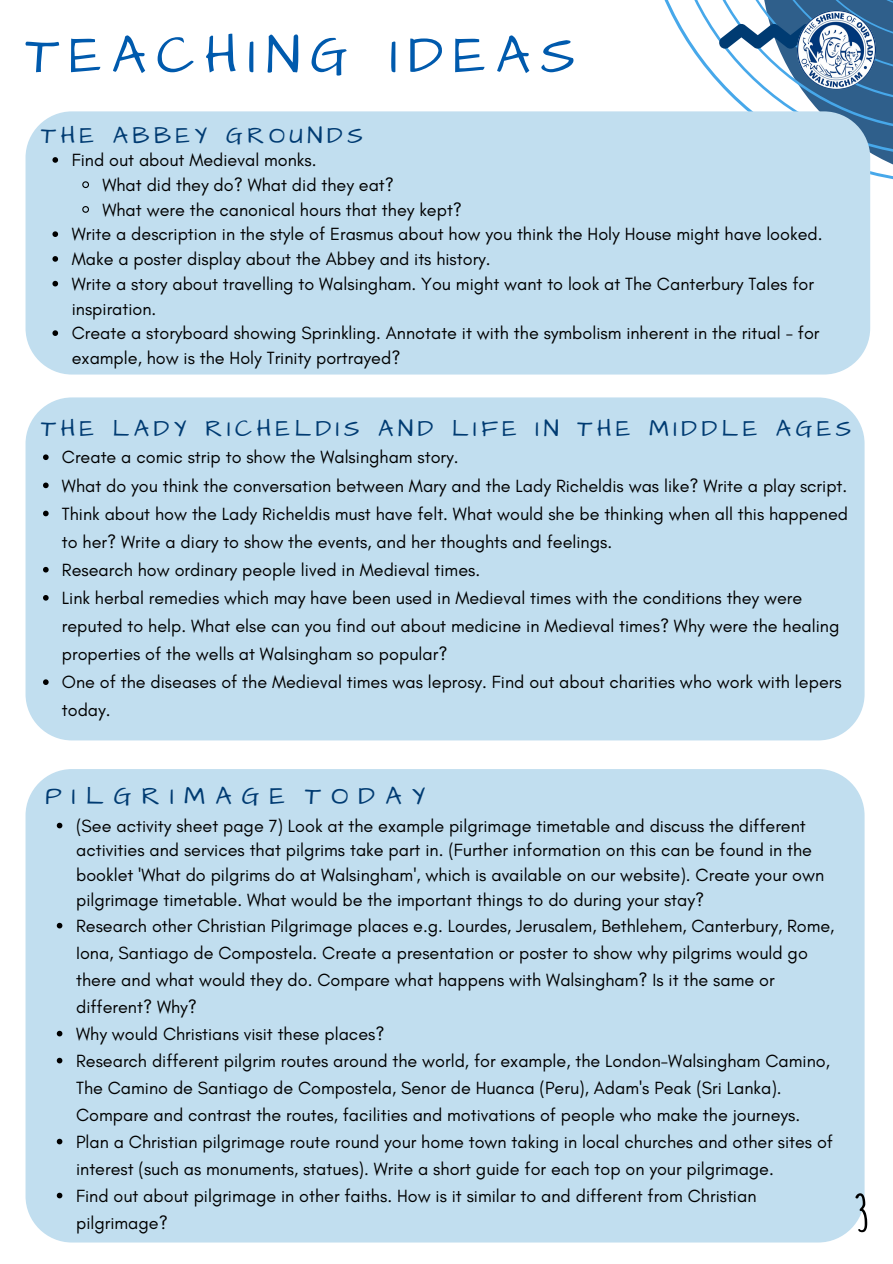
<style>
.page{position:relative;width:893px;height:1264px;background:#fff}
.page>*{position:absolute;margin:0;border:0;box-sizing:border-box;transform-origin:0 0}
.t1{font:54px "Architects Daughter";letter-spacing:.19em;color:#005aad}
.t2{font:700 50.1px "Amatic SC";color:#000}
.t3{font:25.5px "Architects Daughter";letter-spacing:.4em;color:#003b72}
.t4{font:24px "Architects Daughter";letter-spacing:.19em;color:#003b72}
.t5{font:18px/26.4px "Glacial Indifference";color:#000}
</style>
<div class="page">
<div style="left:26px;top:111px;width:844px;height:263px;background:#c1deef;border-radius:46px"></div>
<svg style="left:52px;top:157px;width:6px;height:6px"></svg>
<svg style="left:82px;top:181px;width:7px;height:8px"></svg>
<svg style="left:82px;top:206px;width:7px;height:7px"></svg>
<svg style="left:52px;top:231px;width:6px;height:6px"></svg>
<svg style="left:52px;top:256px;width:6px;height:6px"></svg>
<svg style="left:52px;top:281px;width:6px;height:5px"></svg>
<svg style="left:52px;top:330px;width:6px;height:6px"></svg>
<div style="left:26px;top:769px;width:838px;height:473px;background:#c1deef;border-radius:46px"></div>
<svg style="left:665px;top:0;width:227px;height:184px"></svg>
<div style="left:26px;top:397px;width:838px;height:343px;background:#c1deef;border-radius:46px"></div>
<img style="left:797px;top:10px;width:78px;height:79px;border-radius:50%">
<svg style="left:43px;top:454px;width:6px;height:6px"></svg>
<svg style="left:43px;top:482px;width:6px;height:6px"></svg>
<svg style="left:43px;top:510px;width:6px;height:6px"></svg>
<svg style="left:43px;top:567px;width:6px;height:5px"></svg>
<svg style="left:43px;top:595px;width:6px;height:5px"></svg>
<svg style="left:43px;top:679px;width:6px;height:6px"></svg>
<svg style="left:57px;top:822px;width:5px;height:6px"></svg>
<svg style="left:57px;top:922px;width:5px;height:6px"></svg>
<svg style="left:57px;top:1030px;width:5px;height:6px"></svg>
<svg style="left:57px;top:1057px;width:5px;height:6px"></svg>
<svg style="left:57px;top:1138px;width:5px;height:6px"></svg>
<svg style="left:57px;top:1192px;width:5px;height:6px"></svg>
<h1 class="t1" style="left:26px;top:19px;width:551px">TEACHING IDEAS</h1>
<h3 class="t4" style="left:41px;top:119px;width:323px">THE ABBEY GROUNDS</h3>
<p class="t5" style="left:72px;top:147px;width:246px">Find out about Medieval monks.</p>
<p class="t5" style="left:102px;top:171px;width:293px">What did they do? What did they eat?</p>
<p class="t5" style="left:102px;top:196px;width:361px">What were the canonical hours that they kept?</p>
<p class="t5" style="left:72px;top:221px;width:752px">Write a description in the style of Erasmus about how you think the Holy House might have looked.</p>
<p class="t5" style="left:72px;top:245px;width:420px">Make a poster display about the Abbey and its history.</p>
<p class="t5" style="left:72px;top:270px;width:743px">Write a story about travelling to Walsingham. You might want to look at The Canterbury Tales for</p>
<p class="t5" style="left:72px;top:295px;width:86px">inspiration.</p>
<p class="t5" style="left:72px;top:320px;width:749px">Create a storyboard showing Sprinkling. Annotate it with the symbolism inherent in the ritual - for</p>
<p class="t5" style="left:72px;top:344px;width:330px">example, how is the Holy Trinity portrayed?</p>
<h3 class="t4" style="left:41px;top:412px;width:811px">THE LADY RICHELDIS AND LIFE IN THE MIDDLE AGES</h3>
<p class="t5" style="left:62px;top:443px;width:787px;line-height:28px">Create a comic strip to show the Walsingham story.<br>What do you think the conversation between Mary and the Lady Richeldis was like? Write a play script.<br>Think about how the Lady Richeldis must have felt. What would she be thinking when all this happened to her? Write a diary to show the events, and her thoughts and feelings.<br>Research how ordinary people lived in Medieval times.<br>Link herbal remedies which may have been used in Medieval times with the conditions they were reputed to help. What else can you find out about medicine in Medieval times? Why were the healing properties of the wells at Walsingham so popular?<br>One of the diseases of the Medieval times was leprosy. Find out about charities who work with lepers today.</p>
<h3 class="t3" style="left:46px;top:778px;width:381px">PILGRIMAGE TODAY</h3>
<p class="t5" style="left:76px;top:812px;width:759px">(See activity sheet page 7) Look at the example pilgrimage timetable and discuss the different activities and services that pilgrims take part in. (Further information on this can be found in the booklet 'What do pilgrims do at Walsingham', which is available on our website). Create your own pilgrimage timetable. What would be the important things to do during your stay?<br>Research other Christian Pilgrimage places e.g. Lourdes, Jerusalem, Bethlehem, Canterbury, Rome, Iona, Santiago de Compostela. Create a presentation or poster to show why pilgrims would go there and what would they do. Compare what happens with Walsingham? Is it the same or different? Why?<br>Why would Christians visit these places?<br>Research different pilgrim routes around the world, for example, the London-Walsingham Camino, The Camino de Santiago de Compostela, Senor de Huanca (Peru), Adam's Peak (Sri Lanka).<br>Compare and contrast the routes, facilities and motivations of people who make the journeys.<br>Plan a Christian pilgrimage route round your home town taking in local churches and other sites of interest (such as monuments, statues). Write a short guide for each top on your pilgrimage.<br>Find out about pilgrimage in other faiths. How is it similar to and different from Christian pilgrimage?</p>
<h2 class="t2" style="left:853px;top:1180px;width:18px">3</h2>
</div>
